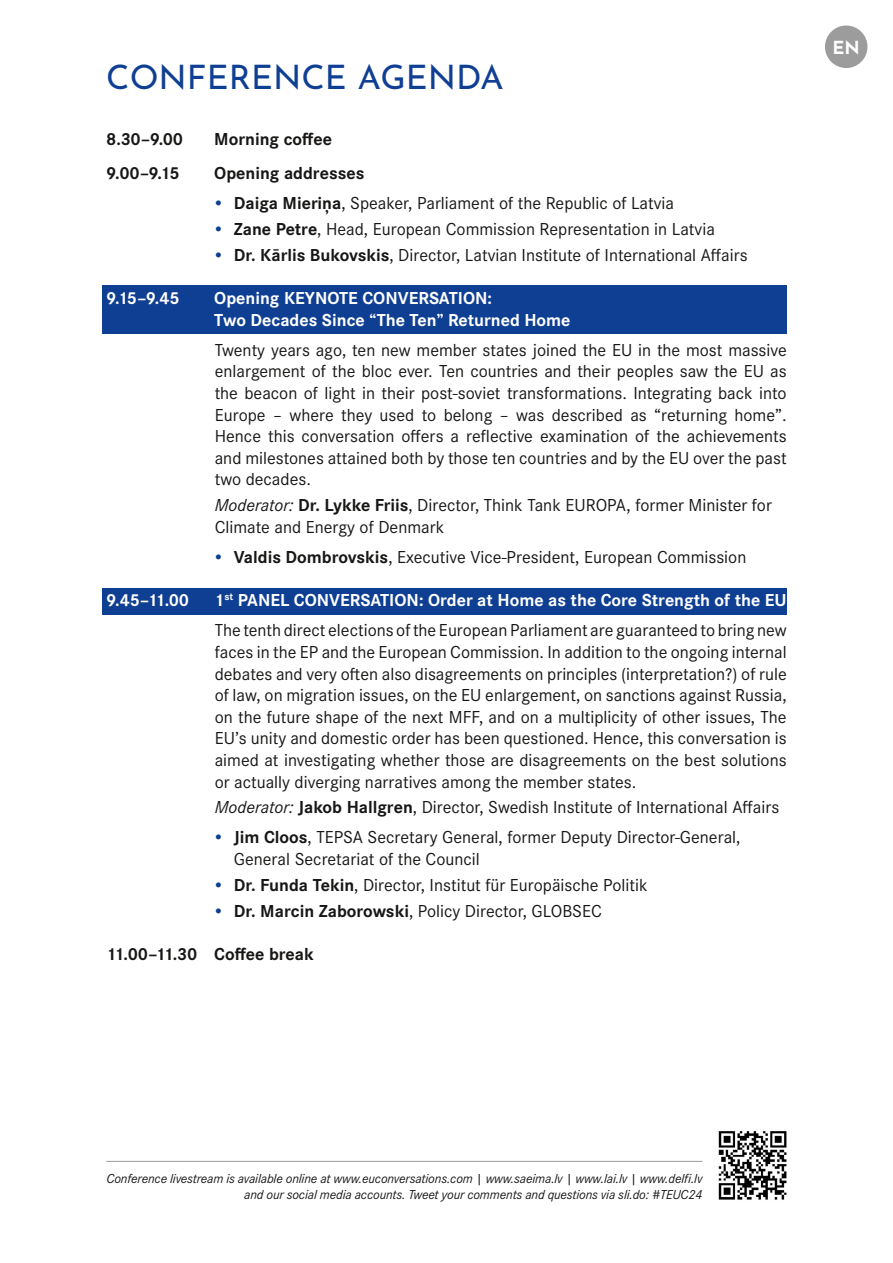
<style>
.page{position:relative;width:893px;height:1263px;background:#fff}
.page>*{position:absolute;margin:0;border:0;box-sizing:border-box;transform-origin:0 0}
.t1{font:33.75px "Josefin Sans";color:#0f3f93}
.t2{font:18px/21.6px "Corporate S Pro";color:#181716}
.t3{font:700 18px/21.6px "Corporate S Pro";color:#fff}
.t4{font:700 18px "Corporate S Pro";color:#181716}
.t5{font:700 18px "Josefin Sans";color:#fff}
.t6{font:italic 13.5px/16.2px "Corporate S Pro";letter-spacing:-.01em;color:#181716;text-align:right}
.s1{color:#0f3f93}
.s2{font-weight:700}
.s3{font-style:italic}
.s4{font-weight:700;color:#fff}
</style>
<div class="page">
<div style="left:825px;top:26px;width:42px;height:42px;background:#9c9c9d;border-radius:50%"></div>
<hr style="left:106px;top:1161px;width:596px;height:1px;background:#9c9c9d">
<img style="left:718px;top:1131px;width:69px;height:69px">
<div style="left:102px;top:286px;width:685px;height:48px;background:#0f3f93"></div>
<div style="left:102px;top:588px;width:685px;height:26px;background:#0f3f93"></div>
<h1 class="t1" style="left:106px;top:49px;width:399px">CONFERENCE AGENDA</h1>
<p class="t4" style="left:106px;top:125px;width:78px">8.30–9.00</p>
<p class="t4" style="left:214px;top:125px;width:119px">Morning coffee</p>
<p class="t4" style="left:106px;top:159px;width:75px">9.00–9.15</p>
<p class="t4" style="left:214px;top:159px;width:152px">Opening addresses</p>
<p class="t2" style="left:213px;top:191px;width:463px"><span class="s1">•</span> <span class="s2">Daiga Mieriņa</span>, Speaker, Parliament of the Republic of Latvia</p>
<p class="t2" style="left:213px;top:217px;width:504px"><span class="s1">•</span> <span class="s2">Zane Petre</span>, Head, European Commission Representation in Latvia</p>
<p class="t2" style="left:213px;top:243px;width:537px"><span class="s1">•</span> <span class="s2">Dr. Kārlis Bukovskis</span>, Director, Latvian Institute of International Affairs</p>
<p class="t3" style="left:106px;top:286px;width:75px">9.15–9.45</p>
<p class="t3" style="left:214px;top:286px;width:358px">Opening KEYNOTE CONVERSATION:<br>Two Decades Since “The Ten” Returned Home</p>
<p class="t2" style="left:215px;top:338px;width:573px;text-align:justify">Twenty years ago, ten new member states joined the EU in the most massive enlargement of the bloc ever. Ten countries and their peoples saw the EU as the beacon of light in their post-soviet transformations. Integrating back into Europe – where they used to belong – was described as “returning home”.<br>Hence this conversation offers a reflective examination of the achievements and milestones attained both by those ten countries and by the EU over the past two decades.</p>
<p class="t2" style="left:215px;top:493px;width:559px"><span class="s3">Moderator:</span> <span class="s2">Dr. Lykke Friis</span>, Director, Think Tank EUROPA, former Minister for<br>Climate and Energy of Denmark</p>
<p class="t2" style="left:213px;top:545px;width:535px"><span class="s1">•</span> <span class="s2">Valdis Dombrovskis</span>, Executive Vice-President, European Commission</p>
<p class="t3" style="left:106px;top:588px;width:84px">9.45–11.00</p>
<p class="t2" style="left:214px;top:584px;width:574px;line-height:30.2px"><span class="s4">1</span><sup>st</sup> <span class="s4">PANEL CONVERSATION: Order at Home as the Core Strength of the EU<br></span>The tenth direct elections of the European Parliament are guaranteed to bring new</p>
<p class="t2" style="left:215px;top:640px;width:573px;text-align:justify">faces in the EP and the European Commission. In addition to the ongoing internal debates and very often also disagreements on principles (interpretation?) of rule of law, on migration issues, on the EU enlargement, on sanctions against Russia, on the future shape of the next MFF, and on a multiplicity of other issues, The EU’s unity and domestic order has been questioned. Hence, this conversation is aimed at investigating whether those are disagreements on the best solutions or actually diverging narratives among the member states.</p>
<p class="t2" style="left:215px;top:795px;width:566px"><span class="s3">Moderator:</span> <span class="s2">Jakob Hallgren</span>, Director, Swedish Institute of International Affairs</p>
<p class="t2" style="left:234px;top:825px;width:508px;text-indent:-21px"><span class="s1">•</span> <span class="s2">Jim Cloos</span>, TEPSA Secretary General, former Deputy Director-General,<br>General Secretariat of the Council</p>
<p class="t2" style="left:213px;top:873px;width:437px"><span class="s1">•</span> <span class="s2">Dr. Funda Tekin</span>, Director, Institut für Europäische Politik</p>
<p class="t2" style="left:213px;top:899px;width:391px"><span class="s1">•</span> <span class="s2">Dr. Marcin Zaborowski</span>, Policy Director, GLOBSEC</p>
<p class="t4" style="left:106px;top:940px;width:209px">11.00–11.30 Coffee break</p>
<p class="t5" style="left:833px;top:31px;width:29px">EN</p>
<p class="t6" style="left:106px;top:1169px;width:598px">Conference livestream is available online at www.euconversations.com | www.saeima.lv | www.lai.lv | www.delfi.lv and our social media accounts. Tweet your comments and questions via sli.do: #TEUC24</p>
</div>
